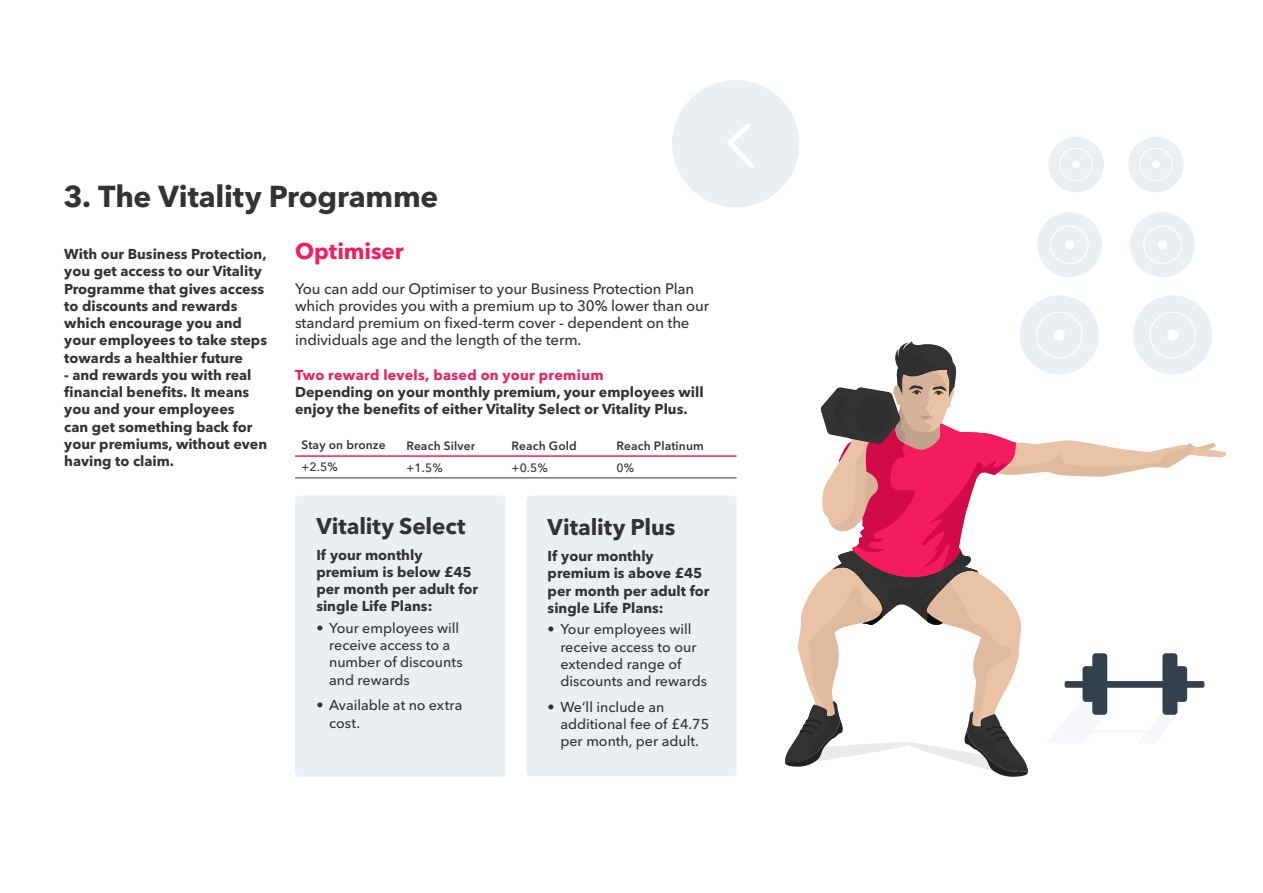
<style>
.page{position:relative;width:1263px;height:893px;background:#fff}
.page>*{position:absolute;margin:0;border:0;box-sizing:border-box;transform-origin:0 0}
.t1{font:700 30px "Avenir Next LT Pro";letter-spacing:-.005em;color:#333}
.t2{font:700 22.5px "Avenir Next LT Pro";letter-spacing:-.005em;color:#333}
.t3{font:700 22.5px "Avenir Next LT Pro";letter-spacing:-.005em;color:#f41c5e}
.t4{font:500 15px/17.2px "Avenir Next LT Pro";letter-spacing:-.01em;color:#333}
.t5{font:700 14.25px/17.2px "Avenir Next LT Pro";color:#333}
.t6{font:500 14.25px/17.2px "Avenir Next LT Pro";color:#333}
.t7{font:700 14.25px "Avenir Next LT Pro";letter-spacing:.025em;color:#f41c5e}
.t8{font:600 12px "Avenir Next LT Pro";letter-spacing:.01em;color:#333}
.t9{font:500 12px "Avenir Next LT Pro";color:#333}
</style>
<div class="page">
<div style="left:295px;top:496px;width:210px;height:281px;background:#eaeff4;border-radius:4px"></div>
<div style="left:526px;top:496px;width:210px;height:280px;background:#eaeff4;border-radius:4px"></div>
<hr style="left:295px;top:478px;width:105px;height:1px;background:#333">
<hr style="left:400px;top:478px;width:105px;height:1px;background:#333">
<hr style="left:505px;top:478px;width:105px;height:1px;background:#333">
<hr style="left:610px;top:478px;width:126px;height:1px;background:#333">
<hr style="left:295px;top:455px;width:105px;height:2px;background:#f41c5e">
<hr style="left:400px;top:455px;width:105px;height:2px;background:#f41c5e">
<hr style="left:505px;top:455px;width:105px;height:2px;background:#f41c5e">
<hr style="left:610px;top:455px;width:126px;height:2px;background:#f41c5e">
<div style="left:672px;top:80px;width:127px;height:127px;background:#eaeff4;border-radius:50%"></div>
<svg style="left:728px;top:123px;width:26px;height:45px"></svg>
<div style="left:1019px;top:295px;width:80px;height:80px;background:#eaeff4;border-radius:50%"></div>
<div style="left:1036px;top:312px;width:46px;height:46px;border:1px solid #fff;border-radius:50%"></div>
<div style="left:1054px;top:329px;width:11px;height:11px;background:#fff;border-radius:50%"></div>
<div style="left:1132px;top:295px;width:81px;height:80px;background:#eaeff4;border-radius:50%"></div>
<div style="left:1149px;top:312px;width:47px;height:46px;border:1px solid #fff;border-radius:50%"></div>
<div style="left:1167px;top:329px;width:11px;height:11px;background:#fff;border-radius:50%"></div>
<div style="left:1036px;top:212px;width:66px;height:66px;background:#eaeff4;border-radius:50%"></div>
<div style="left:1036px;top:211px;width:67px;height:67px;border:1px solid #fff;border-radius:50%"></div>
<div style="left:1050px;top:225px;width:39px;height:39px;border:1px solid #fff;border-radius:50%"></div>
<div style="left:1065px;top:240px;width:9px;height:9px;background:#fff;border-radius:50%"></div>
<div style="left:1129px;top:212px;width:66px;height:66px;background:#eaeff4;border-radius:50%"></div>
<div style="left:1129px;top:211px;width:67px;height:67px;border:1px solid #fff;border-radius:50%"></div>
<div style="left:1143px;top:225px;width:39px;height:39px;border:1px solid #fff;border-radius:50%"></div>
<div style="left:1158px;top:240px;width:9px;height:9px;background:#fff;border-radius:50%"></div>
<div style="left:1048px;top:136px;width:56px;height:57px;background:#eaeff4;border-radius:50%"></div>
<div style="left:1047px;top:136px;width:58px;height:57px;border:1px solid #fff;border-radius:50%"></div>
<div style="left:1059px;top:148px;width:34px;height:33px;border:1px solid #fff;border-radius:50%"></div>
<div style="left:1072px;top:161px;width:8px;height:7px;background:#fff;border-radius:50%"></div>
<div style="left:1128px;top:136px;width:56px;height:57px;background:#eaeff4;border-radius:50%"></div>
<div style="left:1127px;top:136px;width:58px;height:57px;border:1px solid #fff;border-radius:50%"></div>
<div style="left:1139px;top:148px;width:33px;height:33px;border:1px solid #fff;border-radius:50%"></div>
<div style="left:1152px;top:161px;width:8px;height:7px;background:#fff;border-radius:50%"></div>
<svg style="left:785px;top:341px;width:441px;height:436px"></svg>
<h1 class="t1" style="left:63px;top:178px;width:377px">3. The Vitality Programme</h1>
<p class="t5" style="left:64px;top:245px;width:204px">With our Business Protection, you get access to our Vitality<br>Programme that gives access to discounts and rewards which encourage you and your employees to take steps towards a healthier future</p>
<p class="t5" style="left:64px;top:366px;width:204px">- and rewards you with real financial benefits. It means you and your employees<br>can get something back for your premiums, without even having to claim.</p>
<h2 class="t3" style="left:295px;top:237px;width:110px">Optimiser</h2>
<p class="t4" style="left:295px;top:280px;width:416px">You can add our Optimiser to your Business Protection Plan which provides you with a premium up to 30% lower than our standard premium on fixed-term cover - dependent on the individuals age and the length of the term.</p>
<p class="t7" style="left:295px;top:366px;width:310px">Two reward levels, based on your premium</p>
<p class="t5" style="left:295px;top:383px;width:410px">Depending on your monthly premium, your employees will enjoy the benefits of either Vitality Select or Vitality Plus.</p>
<p class="t8" style="left:301px;top:438px;width:86px">Stay on bronze</p>
<p class="t8" style="left:406px;top:438px;width:70px">Reach Silver</p>
<p class="t8" style="left:511px;top:438px;width:67px">Reach Gold</p>
<p class="t8" style="left:617px;top:438px;width:89px">Reach Platinum</p>
<p class="t9" style="left:301px;top:460px;width:38px">+2.5%</p>
<p class="t9" style="left:406px;top:460px;width:38px">+1.5%</p>
<p class="t9" style="left:511px;top:460px;width:38px">+0.5%</p>
<p class="t9" style="left:617px;top:460px;width:19px">0%</p>
<h2 class="t2" style="left:316px;top:512px;width:151px">Vitality Select</h2>
<p class="t5" style="left:316px;top:546px;width:163px">If your monthly premium is below £45 per month per adult for single Life Plans:</p>
<p class="t6" style="left:329px;top:619px;width:135px;text-indent:-13px">• Your employees will receive access to a number of discounts and rewards</p>
<p class="t6" style="left:329px;top:697px;width:135px;text-indent:-13px">• Available at no extra cost.</p>
<h2 class="t2" style="left:548px;top:514px;width:129px">Vitality Plus</h2>
<p class="t5" style="left:548px;top:547px;width:163px">If your monthly premium is above £45 per month per adult for single Life Plans:</p>
<p class="t6" style="left:560px;top:621px;width:148px;text-indent:-13px">• Your employees will receive access to our extended range of discounts and rewards</p>
<p class="t6" style="left:560px;top:698px;width:150px;text-indent:-13px">• We’ll include an additional fee of £4.75 per month, per adult.</p>
</div>
